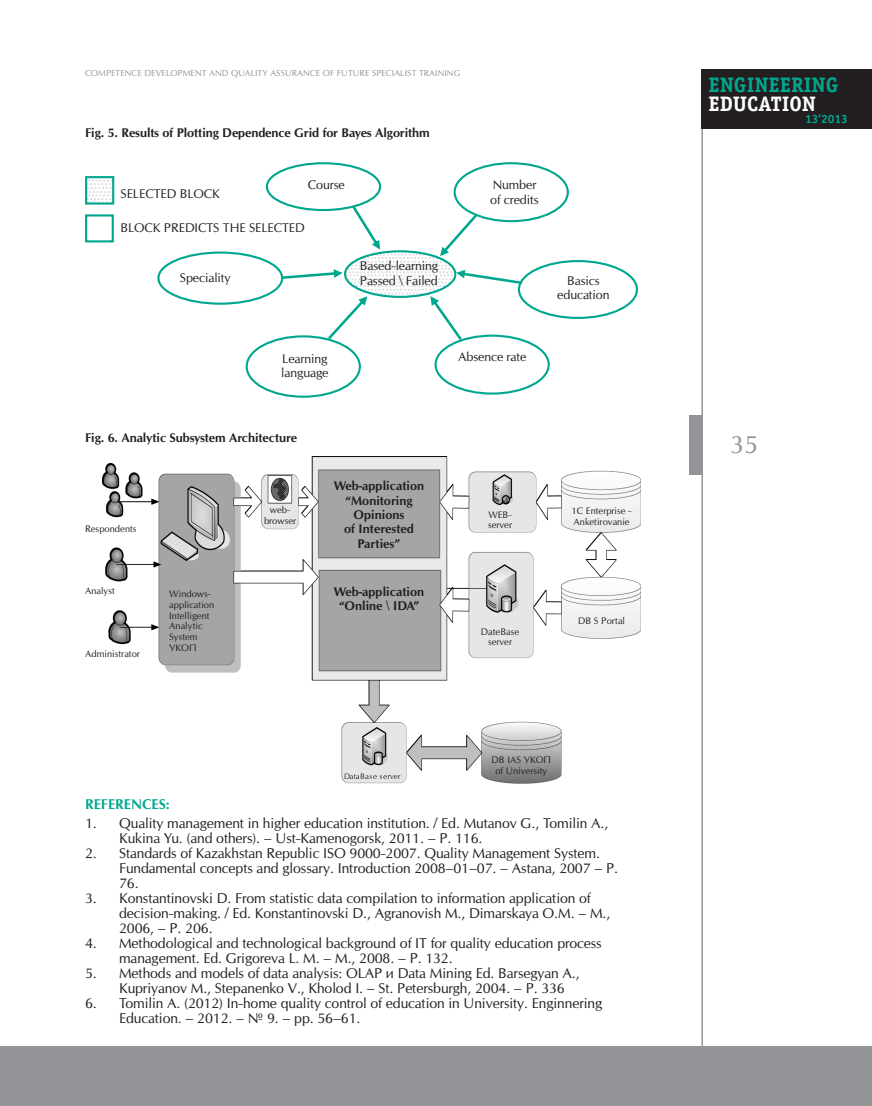
<style>
.page{position:relative;width:872px;height:1106px;background:#fff}
.page>*{position:absolute;margin:0;border:0;box-sizing:border-box;transform-origin:0 0}
.t1{font:24px "Opium New";color:#939598}
.t2{font:700 21px "Officina Serif C";color:#00a78f}
.t3{font:700 21px "Officina Serif C";color:#fff}
.main_nn{font:13.5px/15px "Opium New";letter-spacing:-.01em;color:#231f20}
.Sub2{font:700 13.5px "Opium New";color:#00a78f}
.author{font:12px/14.4px "Opium New";letter-spacing:-.01em;color:#231f20}
.author-2{font:700 12px "Opium New";letter-spacing:-.01em;color:#231f20}
.main{font:700 12px/14.4px "Opium New";color:#231f20;text-align:center}
.t4{font:700 12px "Officina Sans C";color:#00a78f}
.main-2{font:9px/10.8px "Opium New";color:#231f20}
.t5{font:8.25px "Opium New";letter-spacing:.01em;color:#939598}
</style>
<div class="page">
<hr style="left:701px;top:69px;width:2px;height:1037px;background:#939598">
<div style="left:701px;top:69px;width:171px;height:60px;background:#231f20"></div>
<div style="left:689px;top:415px;width:13px;height:60px;background:#939598"></div>
<div style="left:0;top:1046px;width:872px;height:60px;background:#939598"></div>
<svg style="left:281px;top:205px;width:242px;height:136px"></svg>
<div style="left:266px;top:162px;width:115px;height:49px;border:2px solid #00a78f;border-radius:50%"></div>
<div style="left:157px;top:251px;width:126px;height:54px;border:2px solid #00a78f;border-radius:50%"></div>
<div style="left:518px;top:260px;width:120px;height:59px;border:2px solid #00a78f;border-radius:50%"></div>
<div style="left:434px;top:334px;width:116px;height:60px;border:2px solid #00a78f;border-radius:50%"></div>
<div style="left:246px;top:335px;width:115px;height:63px;border:2px solid #00a78f;border-radius:50%"></div>
<div style="left:85px;top:214px;width:29px;height:28px;border:2px solid #00a78f"></div>
<div style="left:453px;top:162px;width:116px;height:60px;border:2px solid #00a78f;border-radius:50%"></div>
<img style="left:102px;top:456px;width:538px;height:327px">
<svg style="left:345px;top:773px;width:55px;height:6px"></svg>
<svg style="left:88px;top:179px;width:23px;height:23px"></svg>
<div style="left:85px;top:176px;width:29px;height:29px;border:2px solid #00a78f"></div>
<p class="t5" style="left:85px;top:68px;width:132px">COMPETENCE DEVELOPMENT AND</p>
<p class="t5" style="left:231px;top:68px;width:13px">QUALIT</p>
<p class="t5" style="left:262px;top:68px;width:15px">Y ASSURANC</p>
<p class="t5" style="left:316px;top:68px;width:28px">E OF FUTUR</p>
<p class="t5" style="left:365px;top:68px;width:27px">E SPECIALIST</p>
<p class="t5" style="left:419px;top:68px;width:6px">TRAINING</p>
<p class="author-2" style="left:85px;top:125px;width:346px">Fig. 5. Results of Plotting Dependence Grid for Bayes Algorithm</p>
<p class="author" style="left:308px;top:177px;width:38px">Course</p>
<p class="author" style="left:121px;top:187px;width:76px">SELECTED BLOC</p>
<p class="author" style="left:212px;top:187px;width:9px">K</p>
<p class="author" style="left:120px;top:220px;width:17px">BLOC</p>
<p class="author" style="left:153px;top:220px;width:40px">K PREDICTS</p>
<p class="author" style="left:223px;top:220px;width:82px">THE SELECTED</p>
<p class="author" style="left:180px;top:271px;width:53px">Speciality</p>
<p class="author" style="left:360px;top:259px;width:80px">Based-learning<br>Passed \ Failed</p>
<p class="author" style="left:490px;top:178px;width:50px">Number of credits</p>
<p class="author" style="left:567px;top:273px;width:34px">Basics</p>
<p class="author" style="left:557px;top:288px;width:54px">education</p>
<p class="author" style="left:282px;top:351px;width:47px">Learning</p>
<p class="author" style="left:458px;top:349px;width:70px">Absence rate</p>
<p class="author" style="left:281px;top:365px;width:49px">language</p>
<p class="author-2" style="left:85px;top:430px;width:213px">Fig. 6. Analytic Subsystem Architecture</p>
<p class="main-2" style="left:85px;top:523px;width:53px">Respondents</p>
<p class="main-2" style="left:85px;top:585px;width:31px">Analyst</p>
<p class="main-2" style="left:85px;top:648px;width:56px">Administrator</p>
<p class="main-2" style="left:169px;top:588px;width:47px">Windows&shy;application</p>
<p class="main-2" style="left:169px;top:610px;width:42px">I ntelligent<br>Analytic<br>System<br>УКОП</p>
<p class="main-2" style="left:264px;top:504px;width:34px;text-align:center">web&shy;browser</p>
<p class="main" style="left:334px;top:479px;width:92px">Web-application “Monitoring<br>Opinions<br>of Interested<br>Parties”</p>
<p class="main" style="left:334px;top:584px;width:92px">Web-application “Online \ IDA”</p>
<p class="main-2" style="left:488px;top:509px;width:25px">WEB-</p>
<p class="main-2" style="left:488px;top:520px;width:25px">server</p>
<p class="main-2" style="left:481px;top:626px;width:40px">DateBase</p>
<p class="main-2" style="left:488px;top:636px;width:25px">server</p>
<p class="main-2" style="left:571px;top:505px;width:61px">1C Enterprise -</p>
<p class="main-2" style="left:573px;top:516px;width:58px">Anketirovanie</p>
<p class="main-2" style="left:578px;top:615px;width:48px">DB S Portal</p>
<p class="main-2" style="left:491px;top:754px;width:21px">DB IAS</p>
<p class="main-2" style="left:495px;top:754px;width:57px;text-indent:28px">УКОП of U niversity</p>
<p class="Sub2" style="left:85px;top:795px;width:9px">Refe</p>
<p class="Sub2" style="left:115px;top:795px;width:18px">rences</p>
<p class="Sub2" style="left:166px;top:795px;width:5px">:</p>
<p class="main_nn" style="left:119px;top:815px;width:491px;text-indent:-34px">1. Quality management in higher education institution. / Ed. Mutanov G., Tomilin A.,<br>Kukina Yu. (and others). – U st-Kamenogorsk, 2011. – P. 116.</p>
<p class="main_nn" style="left:85px;top:845px;width:246px">2. Standards of Kazakhstan Republic ISO</p>
<p class="main_nn" style="left:119px;top:845px;width:500px;text-indent:230px">9000-2007. Quality Management System.<br>Fundamental concepts and glossary. I ntroduction 2008–01–07. – Astana, 2007 – P.<br>76.</p>
<p class="main_nn" style="left:119px;top:890px;width:493px;text-indent:-34px">3. Konstantinovski D. From statistic data compilation to information application of decision-making. / Ed. Konstantinovski D., Agranovish M., Dimarskaya O.M. – M.,<br>2006, – P. 206.</p>
<p class="main_nn" style="left:119px;top:935px;width:484px;text-indent:-34px">4. Methodological and technological background of IT for quality education process management. Ed. Grigoreva L. M. – M., 2008. – P. 132.</p>
<p class="main_nn" style="left:85px;top:965px;width:272px">5. Methods and models of data analysis: OLA</p>
<p class="main_nn" style="left:119px;top:965px;width:462px;text-indent:255px">P и Data Mining Ed. Barsegyan A.,<br>Kupriyanov M., Stepanenko V., Kholod I . – St. Petersburgh, 2004. – P. 336</p>
<p class="main_nn" style="left:119px;top:995px;width:484px;text-indent:-34px">6. Tomilin A. (2012) I n-home quality control of education in U niversity. Enginnering<br>Education. – 2012. – № 9. – pp. 56–61.</p>
<h2 class="t2" style="left:708px;top:73px;width:131px">ENGINEERING</h2>
<h2 class="t3" style="left:708px;top:91px;width:109px">EDUCATION</h2>
<p class="t4" style="left:805px;top:113px;width:44px">13’2013</p>
<h1 class="t1" style="left:730px;top:429px;width:30px">35</h1>
</div>
